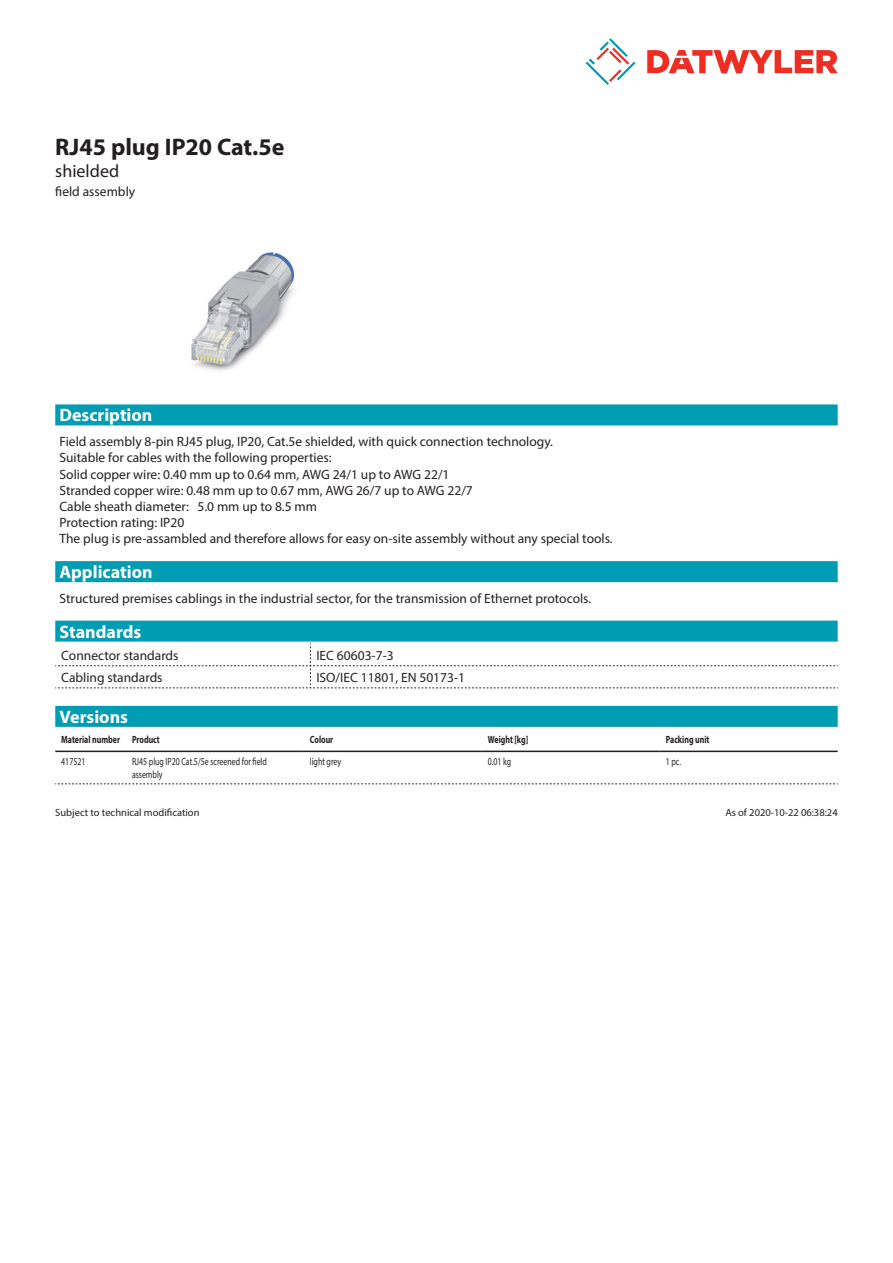
<style>
.page{position:relative;width:893px;height:1263px;background:#fff}
.page>*{position:absolute;margin:0;border:0;box-sizing:border-box;transform-origin:0 0}
.Product_Head{font:700 24px "Myriad Pro";color:#231f20}
.Standard_Head_Proper{font:700 18px "Myriad Pro";color:#fff}
.SubHead{font:18px "Myriad Pro";color:#231f20}
.Standard_text{font:13.5px/16.2px "Myriad Pro";color:#231f20}
.myriad_light_propert{font:13.5px "Myriad Pro";color:#231f20}
.myriadlight{font:10.5px/12.6px "Myriad Pro";color:#231f20;scale:.75 1}
.Footnote{font:10.5px "Myriad Pro";color:#231f20}
.myriadbold{font:700 10.5px "Myriad Pro";color:#231f20;scale:.75 1}
</style>
<div class="page">
<svg style="left:586px;top:38px;width:49px;height:47px"></svg>
<svg style="left:647px;top:50px;width:191px;height:23px"></svg>
<div style="left:55px;top:621px;width:783px;height:21px;background:#009cb3"></div>
<svg style="left:55px;top:644px;width:783px;height:45px"></svg>
<img style="left:191px;top:252px;width:104px;height:119px">
<div style="left:55px;top:706px;width:783px;height:21px;background:#009cb3"></div>
<hr style="left:55px;top:751px;width:71px;height:1px;background:#231f20">
<hr style="left:126px;top:751px;width:178px;height:1px;background:#231f20">
<hr style="left:304px;top:751px;width:178px;height:1px;background:#231f20">
<hr style="left:482px;top:751px;width:178px;height:1px;background:#231f20">
<hr style="left:660px;top:751px;width:178px;height:1px;background:#231f20">
<svg style="left:55px;top:783px;width:783px;height:1px"></svg>
<div style="left:55px;top:404px;width:783px;height:21px;background:#009cb3"></div>
<div style="left:55px;top:561px;width:783px;height:21px;background:#009cb3"></div>
<p class="Product_Head" style="left:55px;top:131px;width:231px">RJ45 plug IP20 Cat.5e</p>
<p class="SubHead" style="left:55px;top:160px;width:65px">shielded</p>
<p class="Standard_text" style="left:55px;top:183px;width:81px">field assembly</p>
<p class="Standard_Head_Proper" style="left:60px;top:404px;width:94px">Description</p>
<p class="Standard_text" style="left:60px;top:433px;width:555px">Field assembly 8-pin RJ45 plug, IP20, Cat.5e shielded, with quick connection technology.<br>Suitable for cables with the following properties:<br>Solid copper wire: 0.40 mm up to 0.64 mm, AWG 24/1 up to AWG 22/1<br>Stranded copper wire: 0.48 mm up to 0.67 mm, AWG 26/7 up to AWG 22/7<br>Cable sheath diameter: 5.0 mm up to 8.5 mm<br>Protection rating: IP20<br>The plug is pre-assambled and therefore allows for easy on-site assembly without any special tools.</p>
<p class="Standard_Head_Proper" style="left:60px;top:560px;width:95px">Application</p>
<p class="Standard_text" style="left:60px;top:590px;width:533px">Structured premises cablings in the industrial sector, for the transmission of Ethernet protocols.</p>
<p class="Standard_Head_Proper" style="left:60px;top:620px;width:83px">Standards</p>
<p class="myriad_light_propert" style="left:61px;top:647px;width:119px">Connector standards</p>
<p class="myriad_light_propert" style="left:316px;top:647px;width:79px">IEC 60603-7-3</p>
<p class="myriad_light_propert" style="left:61px;top:669px;width:103px">Cabling standards</p>
<p class="myriad_light_propert" style="left:316px;top:669px;width:150px">ISO/IEC 11801, EN 50173-1</p>
<p class="Standard_Head_Proper" style="left:60px;top:705px;width:70px">Versions</p>
<p class="myriadbold" style="left:61px;top:732px;width:80px">Material number</p>
<p class="myriadbold" style="left:132px;top:732px;width:39px">Product</p>
<p class="myriadbold" style="left:310px;top:732px;width:33px">Colour</p>
<p class="myriadbold" style="left:488px;top:732px;width:55px">Weight [kg]</p>
<p class="myriadbold" style="left:666px;top:732px;width:60px">Packing unit</p>
<p class="myriadlight" style="left:61px;top:755px;width:34px">417521</p>
<p class="myriadlight" style="left:132px;top:755px;width:181px">RJ45 plug IP20 Cat.5/5e screened for field assembly</p>
<p class="myriadlight" style="left:310px;top:755px;width:43px">light grey</p>
<p class="myriadlight" style="left:488px;top:755px;width:33px">0.01 kg</p>
<p class="myriadlight" style="left:666px;top:755px;width:22px">1 pc.</p>
<p class="Footnote" style="left:55px;top:806px;width:146px">Subject to technical modification</p>
<p class="Footnote" style="left:725px;top:806px;width:114px">As of 2020-10-22 06:38:24</p>
</div>
